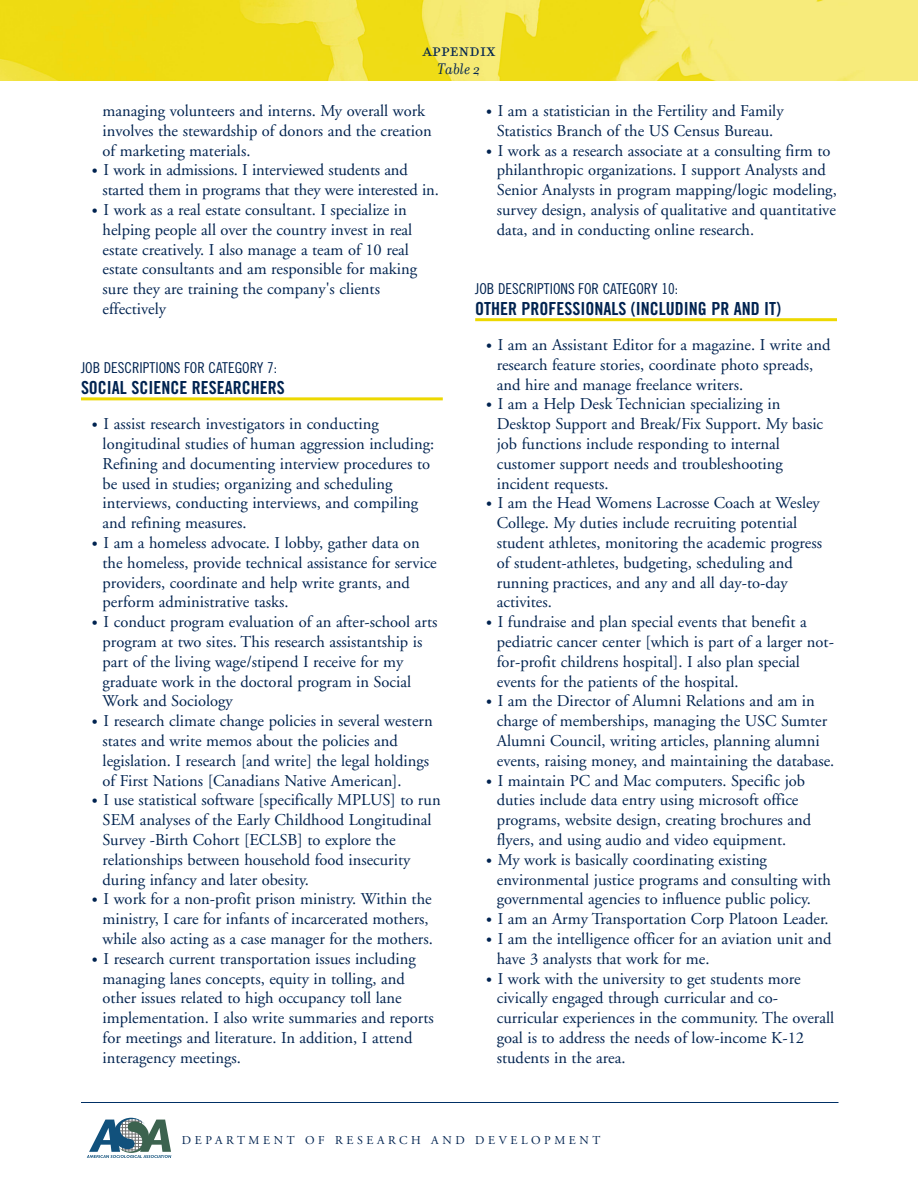
<style>
.page{position:relative;width:918px;height:1188px;background:#fff}
.page>*{position:absolute;margin:0;border:0;box-sizing:border-box;transform-origin:0 0}
.t1{font:21px "Filosofia All Small Caps";color:#002350}
.t2{font:18px "Trade Gothic Bold Cond Twenty";color:#002350}
.t3{font:16.5px/19.8px "Adobe Garamond";color:#002350}
.t4{font:italic 16.5px "Filosofia";color:#002350}
.t5{font:15px "Trade Gothic Cond Eighteen";color:#002350}
.t6{font:12px "Adobe Garamond";letter-spacing:.3em;color:#002350}
.s1{font-family:"Trade Gothic Bold Cond Twenty";font-size:12px}
</style>
<div class="page">
<img style="left:0;top:0;width:918px;height:81px">
<svg style="left:87px;top:1118px;width:84px;height:40px"></svg>
<hr style="left:81px;top:1102px;width:757px;height:1px;background:#002f65">
<hr style="left:81px;top:397px;width:362px;height:3px;background:#edd800">
<hr style="left:475px;top:318px;width:362px;height:3px;background:#edd800">
<p class="t1" style="left:423px;top:36px;width:74px">APPENDIX</p>
<p class="t4" style="left:438px;top:58px;width:44px">Table 2</p>
<p class="t3" style="left:103px;top:102px;width:331px">managing volunteers and interns. My overall work involves the stewardship of donors and the creation of marketing materials.</p>
<p class="t3" style="left:103px;top:162px;width:338px;text-indent:-11px"><span class="s1">•</span> I work in admissions. I interviewed students and started them in programs that they were interested in.</p>
<p class="t3" style="left:103px;top:201px;width:316px;text-indent:-11px"><span class="s1">•</span> I work as a real estate consultant. I specialize in helping people all over the country invest in real estate creatively. I also manage a team of 10 real estate consultants and am responsible for making sure they are training the company's clients effectively</p>
<p class="t3" style="left:486px;top:102px;width:299px;text-align:center"><span class="s1">•</span> I am a statistician in the Fertility and Family<br>Statistics Branch of the US Census Bureau.</p>
<p class="t3" style="left:497px;top:142px;width:342px;text-indent:-11px"><span class="s1">•</span> I work as a research associate at a consulting firm to philanthropic organizations. I support Analysts and Senior Analysts in program mapping/logic modeling, survey design, analysis of qualitative and quantitative data, and in conducting online research.</p>
<p class="t5" style="left:475px;top:283px;width:204px">JOB DESCRIPTIONS FOR CATEGORY 10:</p>
<p class="t2" style="left:475px;top:302px;width:307px">OTHER PROFESSIONALS (INCLUDING PR AND IT)</p>
<p class="t3" style="left:497px;top:336px;width:335px;text-indent:-11px"><span class="s1">•</span> I am an Assistant Editor for a magazine. I write and research feature stories, coordinate photo spreads, and hire and manage freelance writers.</p>
<p class="t3" style="left:497px;top:396px;width:328px;text-indent:-11px"><span class="s1">•</span> I am a Help Desk Technician specializing in Desktop Support and Break/Fix Support. My basic job functions include responding to internal customer support needs and troubleshooting incident requests.</p>
<p class="t3" style="left:497px;top:495px;width:327px;text-indent:-11px"><span class="s1">•</span> I am the Head Womens Lacrosse Coach at Wesley College. My duties include recruiting potential student athletes, monitoring the academic progress of student-athletes, budgeting, scheduling and running practices, and any and all day-to-day activites.</p>
<p class="t3" style="left:497px;top:614px;width:339px;text-indent:-11px"><span class="s1">•</span> I fundraise and plan special events that benefit a pediatric cancer center [which is part of a larger not&shy;for-profit childrens hospital]. I also plan special events for the patients of the hospital.</p>
<p class="t3" style="left:497px;top:693px;width:339px;text-indent:-11px"><span class="s1">•</span> I am the Director of Alumni Relations and am in charge of memberships, managing the USC Sumter Alumni Council, writing articles, planning alumni events, raising money, and maintaining the database.</p>
<p class="t3" style="left:497px;top:772px;width:316px;text-indent:-11px"><span class="s1">•</span> I maintain PC and Mac computers. Specific job duties include data entry using microsoft office programs, website design, creating brochures and flyers, and using audio and video equipment.</p>
<p class="t3" style="left:497px;top:851px;width:336px;text-indent:-11px"><span class="s1">•</span> My work is basically coordinating existing environmental justice programs and consulting with governmental agencies to influence public policy.</p>
<p class="t3" style="left:486px;top:911px;width:344px"><span class="s1">•</span> I am an Army Transportation Corp Platoon Leader.</p>
<p class="t3" style="left:497px;top:930px;width:336px;text-indent:-11px"><span class="s1">•</span> I am the intelligence officer for an aviation unit and have 3 analysts that work for me.</p>
<p class="t3" style="left:497px;top:970px;width:339px;text-indent:-11px"><span class="s1">•</span> I work with the university to get students more civically engaged through curricular and co&shy;curricular experiences in the community. The overall goal is to address the needs of low-income K-12 students in the area.</p>
<p class="t5" style="left:81px;top:363px;width:198px">JOB DESCRIPTIONS FOR CATEGORY 7:</p>
<p class="t2" style="left:81px;top:381px;width:205px">SOCIAL SCIENCE RESEARCHERS</p>
<p class="t3" style="left:103px;top:416px;width:333px;text-indent:-11px"><span class="s1">•</span> I assist research investigators in conducting longitudinal studies of human aggression including:<br>Refining and documenting interview procedures to be used in studies; organizing and scheduling interviews, conducting interviews, and compiling and refining measures.</p>
<p class="t3" style="left:103px;top:534px;width:336px;text-indent:-11px"><span class="s1">•</span> I am a homeless advocate. I lobby, gather data on the homeless, provide technical assistance for service providers, coordinate and help write grants, and perform administrative tasks.</p>
<p class="t3" style="left:103px;top:614px;width:336px;text-indent:-11px"><span class="s1">•</span> I conduct program evaluation of an after-school arts program at two sites. This research assistantship is part of the living wage/stipend I receive for my graduate work in the doctoral program in Social Work and Sociology</p>
<p class="t3" style="left:103px;top:713px;width:332px;text-indent:-11px"><span class="s1">•</span> I research climate change policies in several western states and write memos about the policies and legislation. I research [and write] the legal holdings of First Nations [Canadians Native American].</p>
<p class="t3" style="left:103px;top:792px;width:340px;text-indent:-11px"><span class="s1">•</span> I use statistical software [specifically MPLUS] to run SEM analyses of the Early Childhood Longitudinal Survey -Birth Cohort [ECLSB] to explore the relationships between household food insecurity during infancy and later obesity.</p>
<p class="t3" style="left:103px;top:891px;width:332px;text-indent:-11px"><span class="s1">•</span> I work for a non-profit prison ministry. Within the ministry, I care for infants of incarcerated mothers, while also acting as a case manager for the mothers.</p>
<p class="t3" style="left:103px;top:950px;width:333px;text-indent:-11px"><span class="s1">•</span> I research current transportation issues including managing lanes concepts, equity in tolling, and other issues related to high occupancy toll lane implementation. I also write summaries and reports for meetings and literature. In addition, I attend interagency meetings.</p>
<p class="t6" style="left:182px;top:1135px;width:420px">DEPARTMENT OF RESEARCH AND DEVELOPMENT</p>
</div>
